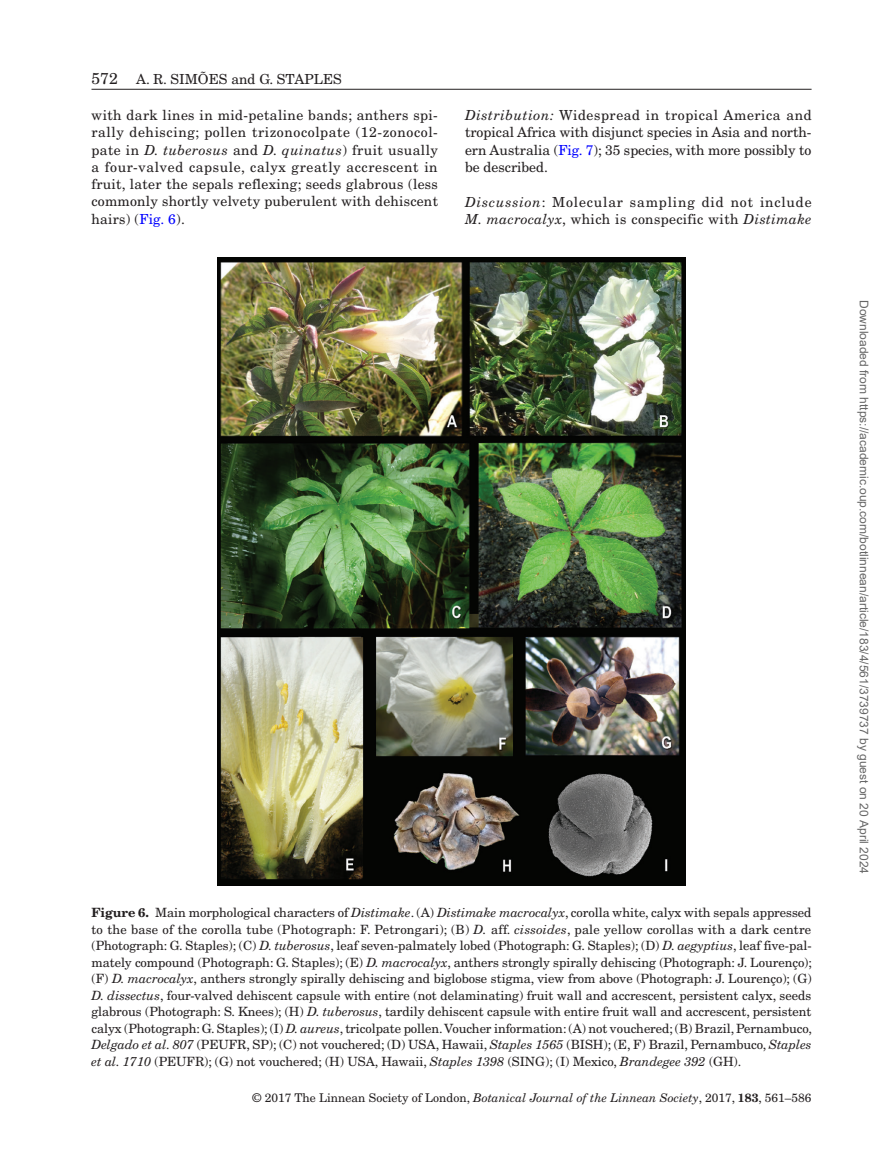
<style>
.page{position:relative;width:893px;height:1174px;background:#fff}
.page>*{position:absolute;margin:0;border:0;box-sizing:border-box;transform-origin:0 0}
.t1{font:13.8px/17.2px "New Century Schlbk";letter-spacing:.015em;color:#231f20;text-align:justify}
.t2{font:13.8px/17.2px "New Century Schlbk";letter-spacing:.06em;color:#231f20}
.t3{font:12.75px/16.5px "New Century Schlbk";letter-spacing:-.005em;color:#231f20;text-align:justify}
.t4{font:12px "Arial";color:#666}
.t5{font:12px "New Century Schlbk";color:#231f20}
.s1{font-size:15.75px}
.s2{font-style:italic}
.s3{color:#00f}
.s4{font-weight:700}
</style>
<div class="page">
<hr style="left:92px;top:89px;width:720px;height:1px;background:#231f20">
<img style="left:217px;top:257px;width:468px;height:629px">
<p class="t1" style="left:92px;top:70px;width:252px"><span class="s1">572</span> A. R. SIMÕES and G. STAPLES</p>
<p class="t1" style="left:92px;top:107px;width:348px">with dark lines in mid-petaline bands; anthers spi&shy;rally dehiscing; pollen trizonocolpate (12-zonocol&shy;pate in <span class="s2">D. tuberosus</span> and <span class="s2">D. quinatus</span>) fruit usually a four-valved capsule, calyx greatly accrescent in fruit, later the sepals reflexing; seeds glabrous (less commonly shortly velvety puberulent with dehiscent hairs) (<span class="s3">Fig. 6</span>).</p>
<p class="t1" style="left:465px;top:107px;width:348px"><span class="s2">Distribution:</span> Widespread in tropical America and tropical Africa with disjunct species in Asia and north&shy;ern Australia (<span class="s3">Fig. 7</span>); 35 species, with more possibly to be described.</p>
<p class="t2" style="left:465px;top:194px;width:348px"><span class="s2">Discussion</span>: Molecular sampling did not include<br><span class="s2">M. macrocalyx</span>, which is conspecific with <span class="s2">Distimake</span></p>
<p class="t3" style="left:91px;top:904px;width:722px"><span class="s4">Figure 6.</span> Main morphological characters of <span class="s2">Distimake</span>. (A) <span class="s2">Distimake macrocalyx</span>, corolla white, calyx with sepals appressed to the base of the corolla tube (Photograph: F. Petrongari); (B) <span class="s2">D.</span> aff. <span class="s2">cissoides</span>, pale yellow corollas with a dark centre (Photograph: G. Staples); (C) <span class="s2">D. tuberosus</span>, leaf seven-palmately lobed (Photograph: G. Staples); (D) <span class="s2">D. aegyptius</span>, leaf five-pal&shy;mately compound (Photograph: G. Staples); (E) <span class="s2">D. macrocalyx</span>, anthers strongly spirally dehiscing (Photograph: J. Lourenço); (F) <span class="s2">D. macrocalyx</span>, anthers strongly spirally dehiscing and biglobose stigma, view from above (Photograph: J. Lourenço); (G)<br><span class="s2">D. dissectus</span>, four-valved dehiscent capsule with entire (not delaminating) fruit wall and accrescent, persistent calyx, seeds glabrous (Photograph: S. Knees); (H) <span class="s2">D. tuberosus</span>, tardily dehiscent capsule with entire fruit wall and accrescent, persistent calyx (Photograph: G. Staples); (I) <span class="s2">D. aureus</span>, tricolpate pollen. Voucher information: (A) not vouchered; (B) Brazil, Pernambuco, <span class="s2">Delgado et al. 807</span> (PEUFR, SP); (C) not vouchered; (D) USA, Hawaii, <span class="s2">Staples 1565</span> (BISH); (E, F) Brazil, Pernambuco, <span class="s2">Staples et al. 1710</span> (PEUFR); (G) not vouchered; (H) USA, Hawaii, <span class="s2">Staples 1398</span> (SING); (I) Mexico, <span class="s2">Brandegee 392</span> (GH).</p>
<p class="t5" style="left:253px;top:1090px;width:560px">© 2017 The Linnean Society of London, <span class="s2">Botanical Journal of the Linnean Society</span>, 2017, <span class="s4">183</span>, 561–586</p>
<p class="t4" style="left:868px;top:300px;width:575px;rotate:90deg">Downloaded from https://academic.oup.com/botlinnean/article/183/4/561/3739737 by guest on 20 April 2024</p>
</div>
